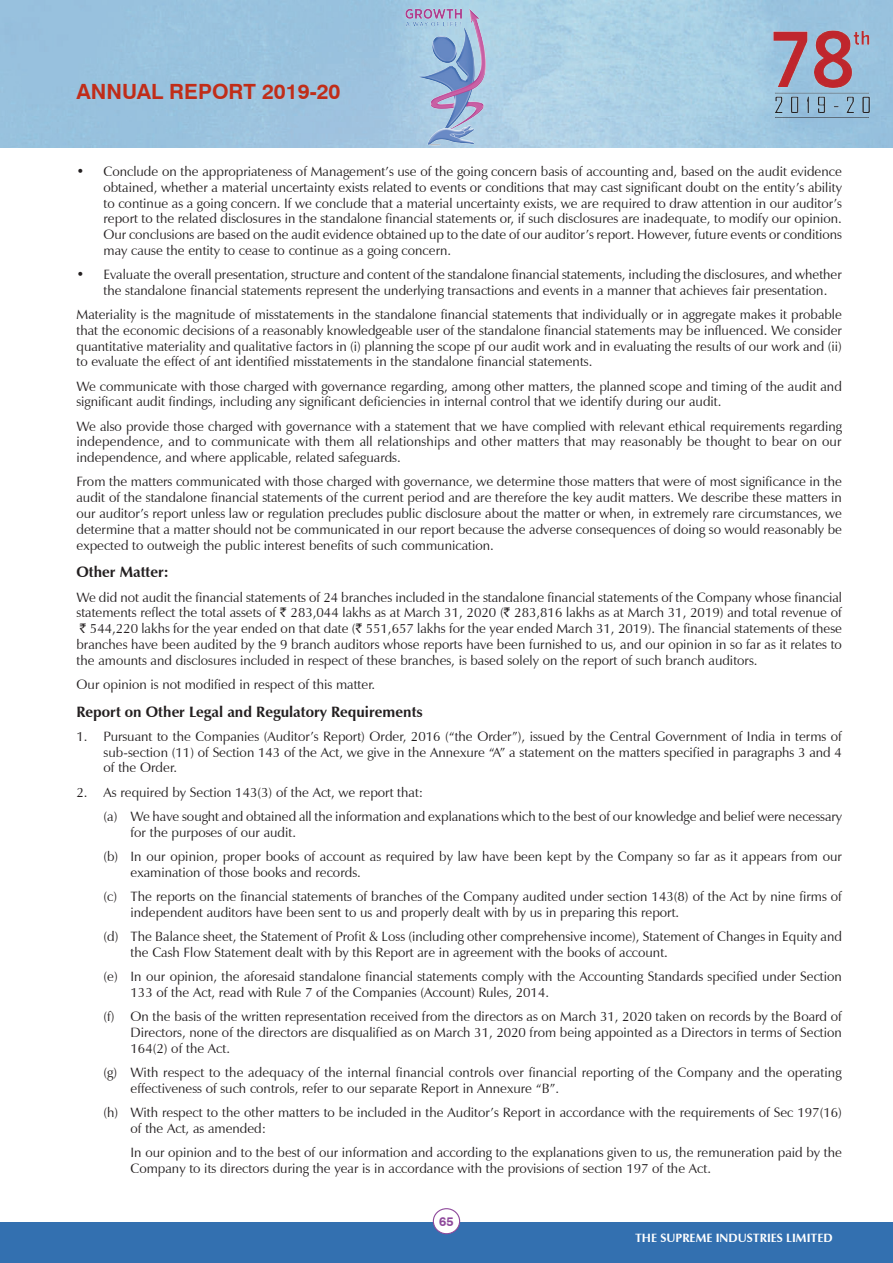
<style>
.page{position:relative;width:893px;height:1263px;background:#fff}
.page>*{position:absolute;margin:0;border:0;box-sizing:border-box;transform-origin:0 0}
.t1{font:700 21px "Swiss 721 BT";color:#c02d19}
.t2{font:700 15px "Zapf Humanist 601 BT";color:#231f20}
.t3{font:13.5px/15.8px "Zapf Humanist 601 BT";color:#231f20}
.t4{font:700 12.75px "Swiss 721 BT";color:#8e499b}
.t5{font:700 12px "Zapf Humanist 601 BT";color:#fff}
.s1{font-family:"Rupee"}
</style>
<div class="page">
<img style="left:0;top:0;width:893px;height:147px">
<img style="left:773px;top:30px;width:98px;height:87px">
<div style="left:0;top:1222px;width:893px;height:41px;background:#3370b0"></div>
<div style="left:433px;top:1209px;width:27px;height:25px;background:#fff;border-radius:50%"></div>
<div style="left:433px;top:1208px;width:27px;height:26px;border:1px solid #8e499b;border-radius:50%"></div>
<img style="left:404px;top:5px;width:85px;height:140px">
<h1 class="t1" style="left:77px;top:79px;width:265px">ANNUAL REPORT 2019-20</h1>
<p class="t3" style="left:103px;top:164px;width:740px;text-align:justify;text-indent:-27px">• Conclude on the appropriateness of Management’s use of the going concern basis of accounting and, based on the audit evidence obtained, whether a material uncertainty exists related to events or conditions that may cast significant doubt on the entity’s ability to continue as a going concern. If we conclude that a material uncertainty exists, we are required to draw attention in our auditor’s report to the related disclosures in the standalone financial statements or, if such disclosures are inadequate, to modify our opinion.<br>Our conclusions are based on the audit evidence obtained up to the date of our auditor’s report. However, future events or conditions may cause the entity to cease to continue as a going concern.</p>
<p class="t3" style="left:103px;top:267px;width:740px;text-indent:-27px">• Evaluate the overall presentation, structure and content of the standalone financial statements, including the disclosures, and whether the standalone financial statements represent the underlying transactions and events in a manner that achieves fair presentation.</p>
<p class="t3" style="left:76px;top:307px;width:767px;text-align:justify">Materiality is the magnitude of misstatements in the standalone financial statements that individually or in aggregate makes it probable that the economic decisions of a reasonably knowledgeable user of the standalone financial statements may be influenced. We consider quantitative materiality and qualitative factors in (i) planning the scope pf our audit work and in evaluating the results of our work and (ii) to evaluate the effect of ant identified misstatements in the standalone financial statements.</p>
<p class="t3" style="left:76px;top:378px;width:767px">We communicate with those charged with governance regarding, among other matters, the planned scope and timing of the audit and significant audit findings, including any significant deficiencies in internal control that we identify during our audit.</p>
<p class="t3" style="left:76px;top:418px;width:767px;text-align:justify">We also provide those charged with governance with a statement that we have complied with relevant ethical requirements regarding independence, and to communicate with them all relationships and other matters that may reasonably be thought to bear on our independence, and where applicable, related safeguards.</p>
<p class="t3" style="left:76px;top:474px;width:767px;text-align:justify">From the matters communicated with those charged with governance, we determine those matters that were of most significance in the audit of the standalone financial statements of the current period and are therefore the key audit matters. We describe these matters in our auditor’s report unless law or regulation precludes public disclosure about the matter or when, in extremely rare circumstances, we determine that a matter should not be communicated in our report because the adverse consequences of doing so would reasonably be expected to outweigh the public interest benefits of such communication.</p>
<p class="t2" style="left:77px;top:563px;width:94px">Other Matter:</p>
<p class="t3" style="left:77px;top:589px;width:767px;text-align:justify">We did not audit the financial statements of 24 branches included in the standalone financial statements of the Company whose financial statements reflect the total assets of <span class="s1">R</span> 283,044 lakhs as at March 31, 2020 (<span class="s1">R</span> 283,816 lakhs as at March 31, 2019) and total revenue of <span class="s1">R</span> 544,220 lakhs for the year ended on that date (<span class="s1">R</span> 551,657 lakhs for the year ended March 31, 2019). The financial statements of these branches have been audited by the 9 branch auditors whose reports have been furnished to us, and our opinion in so far as it relates to the amounts and disclosures included in respect of these branches, is based solely on the report of such branch auditors.</p>
<p class="t3" style="left:77px;top:676px;width:300px">Our opinion is not modified in respect of this matter.</p>
<p class="t2" style="left:77px;top:702px;width:348px">Report on Other Legal and Regulatory Requirements</p>
<p class="t3" style="left:104px;top:728px;width:740px;text-align:justify;text-indent:-27px">1. Pursuant to the Companies (Auditor’s Report) Order, 2016 (“the Order”), issued by the Central Government of India in terms of sub-section (11) of Section 143 of the Act, we give in the Annexure “A” a statement on the matters specified in paragraphs 3 and 4 of the Order.</p>
<p class="t3" style="left:104px;top:780px;width:740px;line-height:24.3px;text-indent:-27px">2. As required by Section 143(3) of the Act, we report that:<br>(a) We have sought and obtained all the information and explanations which to the best of our knowledge and belief were necessary</p>
<p class="t3" style="left:104px;top:820px;width:740px;line-height:24.3px;text-indent:27px">for the purposes of our audit.<br>(b) In our opinion, proper books of account as required by law have been kept by the Company so far as it appears from our</p>
<p class="t3" style="left:104px;top:860px;width:740px;line-height:24.3px;text-indent:27px">examination of those books and records.<br>(c) The reports on the financial statements of branches of the Company audited under section 143(8) of the Act by nine firms of</p>
<p class="t3" style="left:104px;top:900px;width:740px;line-height:24.3px;text-indent:27px">independent auditors have been sent to us and properly dealt with by us in preparing this report.<br>(d) The Balance sheet, the Statement of Profit &amp; Loss (including other comprehensive income), Statement of Changes in Equity and</p>
<p class="t3" style="left:104px;top:940px;width:740px;line-height:24.3px;text-indent:27px">the Cash Flow Statement dealt with by this Report are in agreement with the books of account.<br>(e) In our opinion, the aforesaid standalone financial statements comply with the Accounting Standards specified under Section</p>
<p class="t3" style="left:104px;top:980px;width:740px;line-height:24.3px;text-indent:27px">133 of the Act, read with Rule 7 of the Companies (Account) Rules, 2014.<br>(f) On the basis of the written representation received from the directors as on March 31, 2020 taken on records by the Board of</p>
<p class="t3" style="left:131px;top:1024px;width:713px">Directors, none of the directors are disqualified as on March 31, 2020 from being appointed as a Directors in terms of Section<br>164(2) of the Act.</p>
<p class="t3" style="left:131px;top:1064px;width:712px;text-indent:-27px">(g) With respect to the adequacy of the internal financial controls over financial reporting of the Company and the operating effectiveness of such controls, refer to our separate Report in Annexure “B”.</p>
<p class="t3" style="left:131px;top:1104px;width:713px;text-indent:-27px">(h) With respect to the other matters to be included in the Auditor’s Report in accordance with the requirements of Sec 197(16) of the Act, as amended:</p>
<p class="t3" style="left:131px;top:1144px;width:713px">In our opinion and to the best of our information and according to the explanations given to us, the remuneration paid by the<br>Company to its directors during the year is in accordance with the provisions of section 197 of the Act.</p>
<p class="t4" style="left:439px;top:1213px;width:16px">65</p>
<p class="t5" style="left:635px;top:1230px;width:199px">THE SUPREME INDUSTRIES LIMITED</p>
</div>
